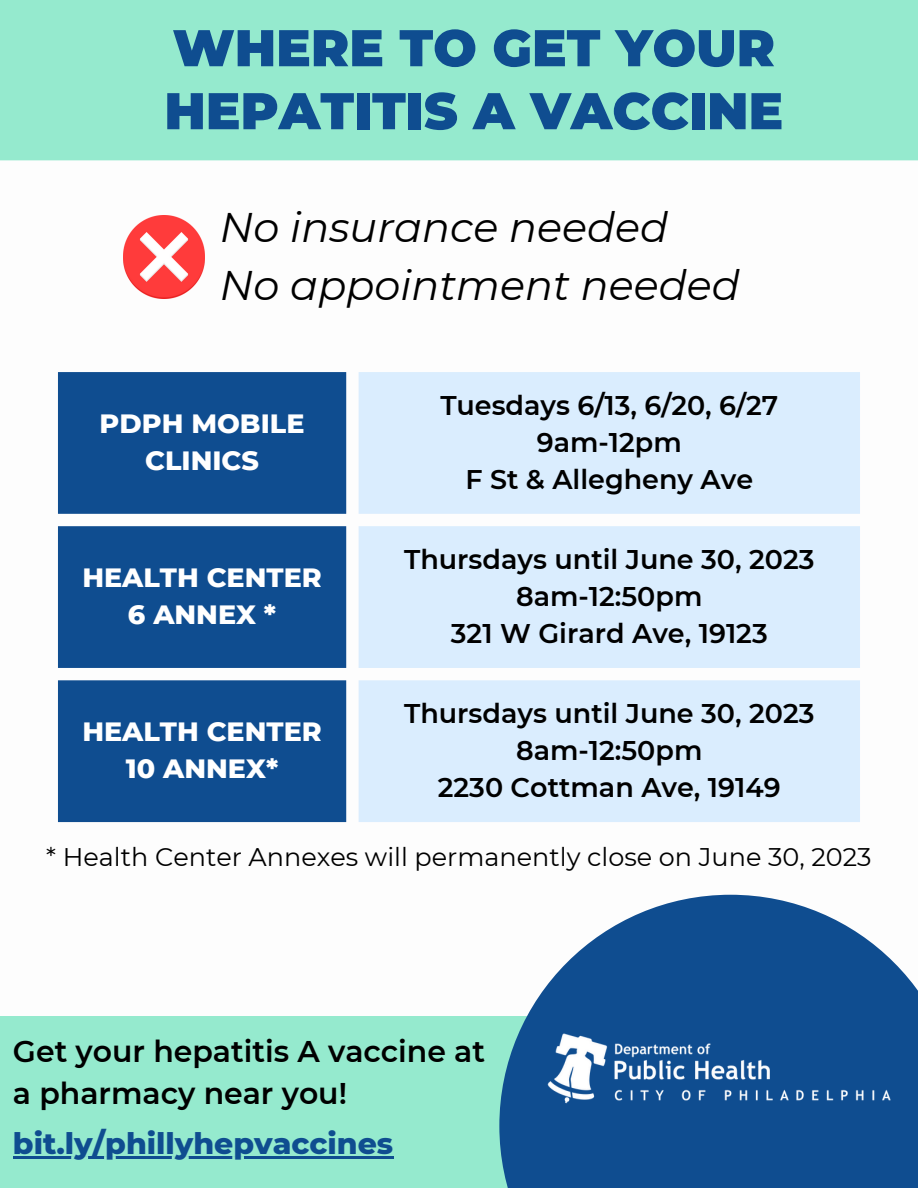
<style>
.page{position:relative;width:918px;height:1188px;background:#fff}
.page>*{position:absolute;margin:0;border:0;box-sizing:border-box;transform-origin:0 0}
.t1{font:900 51.6px/63px "Montserrat";color:#0f4d90}
.t2{font:italic 41.4px "Montserrat";color:#000}
.t3{font:600 29.85px/41.1px "Montserrat";color:#000}
.t4{font:800 29.85px "Montserrat";color:#0f4d90}
.t5{font:600 27px "Montserrat";color:#000}
.t6{font:800 27px/37.2px "Montserrat";color:#fff;text-align:center}
.t7{font:25.5px "Montserrat";color:#000}
</style>
<div class="page">
<div style="left:0;top:1016px;width:918px;height:172px;background:#95eace"></div>
<div style="left:0;top:0;width:918px;height:160px;background:#95eace"></div>
<div style="left:58px;top:372px;width:288px;height:450px;background:#0f4d90"></div>
<div style="left:359px;top:372px;width:501px;height:450px;background:#daedfe"></div>
<img style="left:123px;top:216px;width:81px;height:83px">
<hr style="left:13px;top:1157px;width:380px;height:2px;background:#0f4d90">
<svg style="left:499px;top:895px;width:419px;height:293px;fill:#0f4d90"></svg>
<img style="left:547px;top:1034px;width:367px;height:70px">
<p class="t1" style="left:164px;top:16px;width:620px">WHERE TO GET YOUR<br>HEPATITIS A VACCINE</p>
<p class="t2" style="left:220px;top:202px;width:450px">No insurance needed</p>
<p class="t2" style="left:220px;top:260px;width:521px">No appointment needed</p>
<p class="t6" style="left:100px;top:405px;width:206px">PDPH MOBILE<br>CLINICS</p>
<p class="t6" style="left:82px;top:559px;width:241px">HEALTH CENTER<br>6 ANNEX *</p>
<p class="t6" style="left:82px;top:713px;width:241px">HEALTH CENTER<br>10 ANNEX*</p>
<p class="t5" style="left:440px;top:389px;width:339px">Tuesdays 6/13, 6/20, 6/27</p>
<p class="t5" style="left:537px;top:426px;width:147px">9am-12pm</p>
<p class="t5" style="left:465px;top:463px;width:289px">F St &amp; Allegheny Ave</p>
<p class="t5" style="left:404px;top:543px;width:412px">Thursdays until June 30, 2023</p>
<p class="t5" style="left:516px;top:580px;width:188px">8am-12:50pm</p>
<p class="t5" style="left:451px;top:617px;width:318px">321 W Girard Ave, 19123</p>
<p class="t5" style="left:404px;top:697px;width:412px">Thursdays until June 30, 2023</p>
<p class="t5" style="left:516px;top:734px;width:188px">8am-12:50pm</p>
<p class="t5" style="left:438px;top:771px;width:344px">2230 Cottman Ave, 19149</p>
<p class="t7" style="left:46px;top:841px;width:827px">* Health Center Annexes will permanently close on June 30, 2023</p>
<p class="t3" style="left:13px;top:1031px;width:474px">Get your hepatitis A vaccine at a pharmacy near you!</p>
<p class="t4" style="left:13px;top:1125px;width:382px">bit.ly/phillyhepvaccines</p>
</div>
